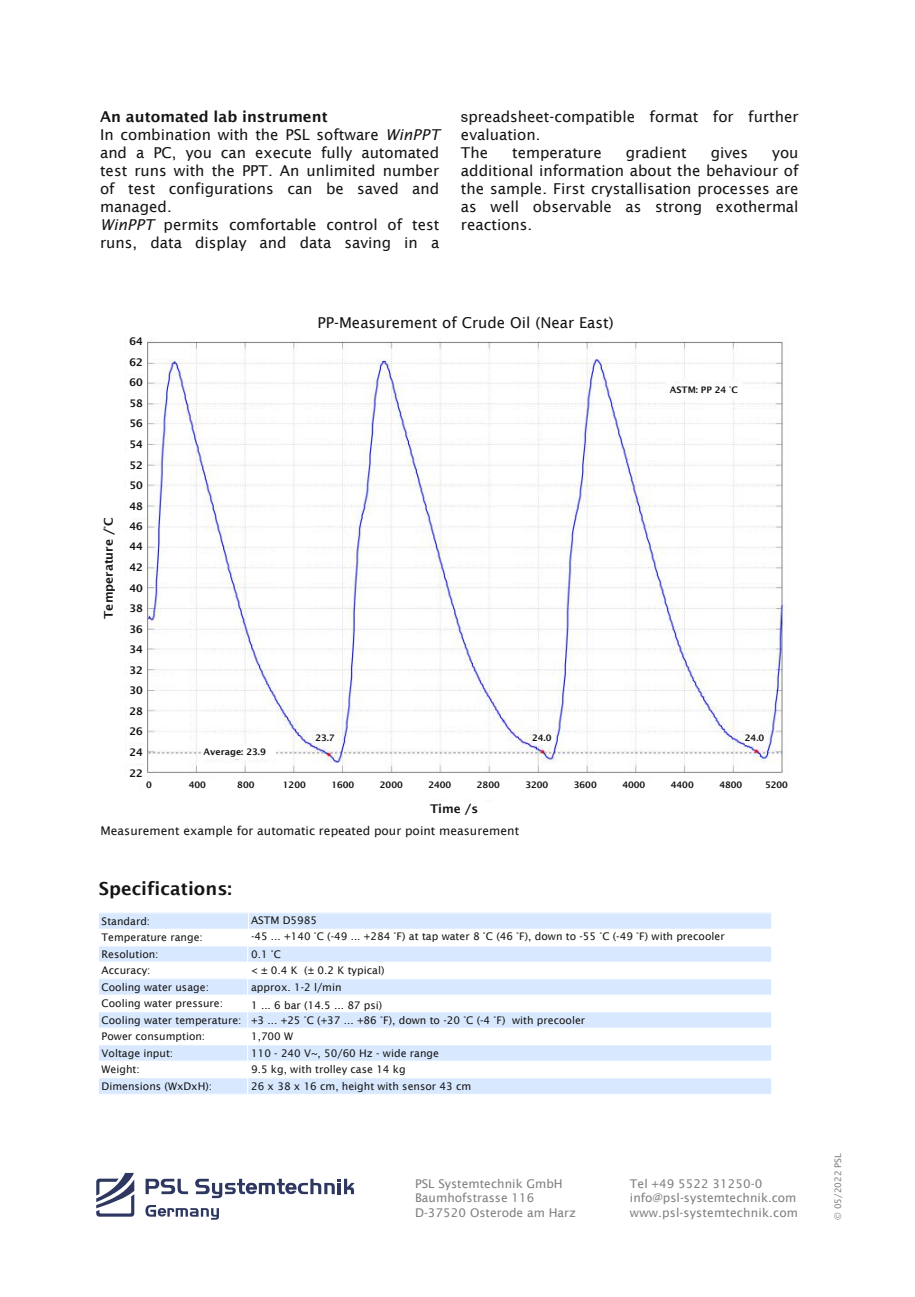
<style>
.page{position:relative;width:915px;height:1297px;background:#fff}
.page>*{position:absolute;margin:0;border:0;box-sizing:border-box;transform-origin:0 0}
.t1{font:600 18px "Lucida Sans";color:#161413}
.t2{font:15px/18px "Lucida Sans";color:#161413}
.t3{font:12px/14.4px "Lucida Sans";letter-spacing:.005em;color:#7f7f7f}
.t4{font:12px "Lucida Sans";letter-spacing:.005em;color:#161413}
.t5{font:600 12px "Lucida Sans";color:#161413}
.t6{font:10.5px/16.5px "Lucida Sans";color:#161413}
.t7{font:600 10.5px/20.5px "Lucida Sans";letter-spacing:.005em;color:#161413;text-align:justify}
.t8{font:600 9px "Lucida Sans";letter-spacing:-.005em;color:#161413}
.t9{font:9px "Lucida Sans";color:#7f7f7f}
.s1{font-weight:600}
.s2{font-style:italic}
.s3{font-family:"Arial"}
</style>
<div class="page">
<svg style="left:96px;top:1173px;width:38px;height:44px"></svg>
<svg style="left:145px;top:1179px;width:43px;height:15px"></svg>
<svg style="left:145px;top:1205px;width:74px;height:15px"></svg>
<svg style="left:195px;top:1179px;width:159px;height:19px"></svg>
<img style="left:126px;top:341px;width:659px;height:460px">
<div style="left:669px;top:384px;width:71px;height:13px;background:#fff"></div>
<div style="left:744px;top:734px;width:21px;height:11px;background:#fff"></div>
<div style="left:532px;top:734px;width:21px;height:11px;background:#fff"></div>
<div style="left:315px;top:734px;width:23px;height:11px;background:#fff"></div>
<div style="left:203px;top:748px;width:73px;height:11px;background:#fff"></div>
<div style="left:143px;top:779px;width:654px;height:14px;background:#fff"></div>
<div style="left:127px;top:335px;width:20px;height:17px;background:#fff"></div>
<div style="left:127px;top:356px;width:20px;height:16px;background:#fff"></div>
<div style="left:127px;top:376px;width:20px;height:17px;background:#fff"></div>
<div style="left:127px;top:397px;width:20px;height:16px;background:#fff"></div>
<div style="left:127px;top:418px;width:20px;height:16px;background:#fff"></div>
<div style="left:127px;top:438px;width:20px;height:16px;background:#fff"></div>
<div style="left:127px;top:459px;width:20px;height:16px;background:#fff"></div>
<div style="left:127px;top:479px;width:20px;height:16px;background:#fff"></div>
<div style="left:127px;top:500px;width:20px;height:16px;background:#fff"></div>
<div style="left:127px;top:520px;width:20px;height:16px;background:#fff"></div>
<div style="left:127px;top:541px;width:20px;height:16px;background:#fff"></div>
<div style="left:127px;top:561px;width:20px;height:17px;background:#fff"></div>
<div style="left:127px;top:582px;width:20px;height:16px;background:#fff"></div>
<div style="left:127px;top:602px;width:20px;height:17px;background:#fff"></div>
<div style="left:127px;top:623px;width:20px;height:16px;background:#fff"></div>
<div style="left:127px;top:643px;width:20px;height:17px;background:#fff"></div>
<div style="left:127px;top:664px;width:20px;height:16px;background:#fff"></div>
<div style="left:127px;top:684px;width:20px;height:17px;background:#fff"></div>
<div style="left:127px;top:705px;width:20px;height:16px;background:#fff"></div>
<div style="left:127px;top:725px;width:20px;height:17px;background:#fff"></div>
<div style="left:127px;top:746px;width:20px;height:16px;background:#fff"></div>
<div style="left:127px;top:767px;width:20px;height:16px;background:#fff"></div>
<div style="left:98px;top:946px;width:150px;height:16px;background:#d8e9ff"></div>
<div style="left:98px;top:945px;width:151px;height:17px;border:1px solid #fff"></div>
<div style="left:247px;top:946px;width:524px;height:16px;background:#d8e9ff"></div>
<div style="left:247px;top:945px;width:524px;height:18px;border:1px solid #fff"></div>
<div style="left:98px;top:979px;width:150px;height:16px;background:#d8e9ff"></div>
<div style="left:98px;top:978px;width:151px;height:17px;border:1px solid #fff"></div>
<div style="left:98px;top:1012px;width:150px;height:16px;background:#d8e9ff"></div>
<div style="left:98px;top:1011px;width:151px;height:17px;border:1px solid #fff"></div>
<div style="left:98px;top:1045px;width:150px;height:16px;background:#d8e9ff"></div>
<div style="left:98px;top:1044px;width:151px;height:17px;border:1px solid #fff"></div>
<div style="left:98px;top:1078px;width:150px;height:16px;background:#d8e9ff"></div>
<div style="left:247px;top:979px;width:524px;height:16px;background:#d8e9ff"></div>
<div style="left:247px;top:978px;width:524px;height:18px;border:1px solid #fff"></div>
<div style="left:247px;top:1012px;width:524px;height:16px;background:#d8e9ff"></div>
<div style="left:247px;top:1011px;width:524px;height:18px;border:1px solid #fff"></div>
<div style="left:247px;top:1045px;width:524px;height:16px;background:#d8e9ff"></div>
<div style="left:247px;top:1044px;width:524px;height:18px;border:1px solid #fff"></div>
<div style="left:247px;top:1078px;width:524px;height:16px;background:#d8e9ff"></div>
<div style="left:247px;top:1077px;width:524px;height:18px;border:1px solid #fff"></div>
<div style="left:247px;top:913px;width:524px;height:16px;background:#d8e9ff"></div>
<div style="left:98px;top:913px;width:150px;height:16px;background:#d8e9ff"></div>
<p class="t2" style="left:100px;top:107px;width:341px"><span class="s1">An automated lab instrument<br></span>In combination with the PSL software <span class="s2">WinPPT </span>and a PC, you can execute fully automated test runs with the PPT. An unlimited number of test configurations can be saved and managed.<br><span class="s2">WinPPT</span> permits comfortable control of test runs, data display and data saving in a</p>
<p class="t2" style="left:461px;top:107px;width:339px"><span class="s3">s</span>preadsheet-compatible format for further evaluation.<br>The</p>
<p class="t2" style="left:512px;top:143px;width:91px">temperature</p>
<p class="t2" style="left:625px;top:143px;width:62px">gradient</p>
<p class="t2" style="left:710px;top:143px;width:39px">gives</p>
<p class="t2" style="left:461px;top:143px;width:339px;text-align:justify;text-indent:311px">you additional information about the behaviour of the sample. First crystallisation processes are as well observable as strong exothermal reactions.</p>
<p class="t5" style="left:101px;top:619px;width:103px;rotate:-90deg">Temperature /°C</p>
<p class="t7" style="left:129px;top:331px;width:15px">64<br>62<br>60<br>58<br>56<br>54<br>52<br>50<br>48<br>46<br>44<br>42<br>40<br>38<br>36<br>34<br>32<br>30<br>28<br>26<br>24<br>22</p>
<p class="t2" style="left:317px;top:314px;width:297px">PP-Measurement of Crude Oil (Near East)</p>
<p class="t8" style="left:669px;top:384px;width:69px">ASTM: PP 24 °C</p>
<p class="t8" style="left:203px;top:746px;width:64px">Average: 23.9</p>
<p class="t8" style="left:315px;top:732px;width:21px">23.7</p>
<p class="t8" style="left:532px;top:732px;width:21px">24.0</p>
<p class="t8" style="left:744px;top:732px;width:21px">24.0</p>
<p class="t8" style="left:146px;top:779px;width:7px">0</p>
<p class="t8" style="left:189px;top:779px;width:19px">400</p>
<p class="t8" style="left:237px;top:779px;width:19px">800</p>
<p class="t8" style="left:283px;top:779px;width:24px">1200</p>
<p class="t8" style="left:331px;top:779px;width:24px">1600</p>
<p class="t8" style="left:380px;top:779px;width:24px">2000</p>
<p class="t8" style="left:428px;top:779px;width:24px">2400</p>
<p class="t8" style="left:477px;top:779px;width:24px">2800</p>
<p class="t8" style="left:525px;top:779px;width:24px">3200</p>
<p class="t8" style="left:573px;top:779px;width:24px">3600</p>
<p class="t8" style="left:622px;top:779px;width:24px">4000</p>
<p class="t8" style="left:670px;top:779px;width:24px">4400</p>
<p class="t8" style="left:719px;top:779px;width:24px">4800</p>
<p class="t8" style="left:764px;top:779px;width:24px">5200</p>
<p class="t5" style="left:430px;top:802px;width:50px">Time /s</p>
<p class="t4" style="left:100px;top:823px;width:420px">Measurement example for automatic repeated pour point measurement</p>
<p class="t1" style="left:99px;top:878px;width:135px">Specifications:</p>
<p class="t6" style="left:102px;top:912px;width:50px">Standard:</p>
<p class="t6" style="left:102px;top:928px;width:103px">Temperature range:</p>
<p class="t6" style="left:251px;top:912px;width:68px">ASTM D5985</p>
<p class="t6" style="left:251px;top:927px;width:475px">-45 ... +140 °C (-49 ... +284 °F) at tap water 8 °C (46 °F), down to -55 °C (-49 °F) with precooler</p>
<p class="t6" style="left:102px;top:945px;width:58px">Resolution:</p>
<p class="t6" style="left:251px;top:946px;width:31px">0.1 °C</p>
<p class="t6" style="left:102px;top:961px;width:141px">Accuracy:<br>Cooling water usage:<br>Cooling water pressure:<br>Cooling water temperature:<br>Power consumption:</p>
<p class="t6" style="left:102px;top:1044px;width:112px">Voltage input:<br>Weight:<br>Dimensions (WxDxH):</p>
<p class="t6" style="left:251px;top:962px;width:135px">&lt; ± 0.4 K (± 0.2 K typical) approx. 1-2 l/min</p>
<p class="t6" style="left:251px;top:997px;width:335px;line-height:15.1px">1 ... 6 bar (14.5 ... 87 psi)<br>+3 ... +25 °C (+37 ... +86 °F), down to -20 °C (-4 °F) with precooler</p>
<p class="t6" style="left:251px;top:1028px;width:221px">1,700 W<br>110 - 240 V~, 50/60 Hz - wide range<br>9.5 kg, with trolley case 14 kg<br>26 x 38 x 16 cm, height with sensor 43 cm</p>
<p class="t3" style="left:415px;top:1176px;width:162px">PSL Systemtechnik GmbH<br>Baumhofstrasse 116<br>D-37520 Osterode am Harz</p>
<p class="t3" style="left:629px;top:1176px;width:169px">Tel +49 5522 31250-0 info@psl-systemtechnik.com www.psl-systemtechnik.com</p>
<p class="t9" style="left:832px;top:1220px;width:68px;rotate:-90deg">© 05/2022 PSL</p>
</div>
